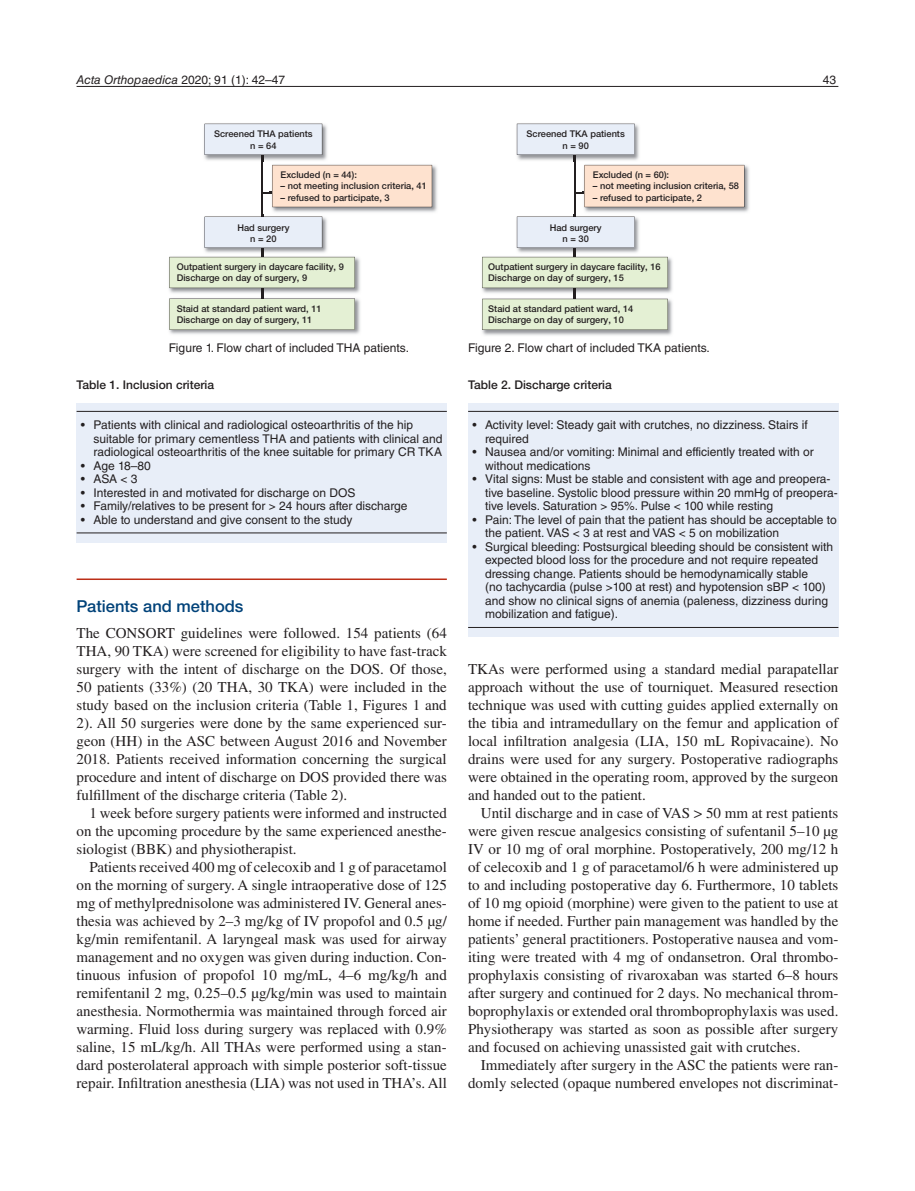
<style>
.page{position:relative;width:915px;height:1191px;background:#fff}
.page>*{position:absolute;margin:0;border:0;box-sizing:border-box;transform-origin:0 0}
.t1{font:500 16.5px "Helvetica Neue LTW1 G";color:#004279}
.t2{font:15px/18px "Times";color:#231f20;text-align:justify}
.t3{font:12px/13.5px "Helvetica LT Std";color:#231f20}
.t4{font:500 12px "Helvetica Neue LTW1 G";color:#231f20}
.t5{font:italic 12px "Helvetica LT Std";color:#231f20}
.t6{font:500 9.3px/11.1px "Helvetica Neue LTW1 G";color:#231f20;text-align:center}
.s1{font-style:normal}
</style>
<div class="page">
<hr style="left:77px;top:86px;width:761px;height:1px;background:#231f20">
<hr style="left:77px;top:578px;width:369px;height:2px;background:#bc2e18">
<hr style="left:261px;top:147px;width:2px;height:162px;background:#231f20">
<img style="left:272px;top:165px;width:165px;height:47px">
<img style="left:204px;top:123px;width:119px;height:1px">
<svg style="left:204px;top:124px;width:228px;height:83px"></svg>
<img style="left:204px;top:214px;width:123px;height:40px">
<img style="left:261px;top:214px;width:2px;height:40px">
<div style="left:204px;top:217px;width:118px;height:31px;background:#e8eef8"></div>
<img style="left:169px;top:256px;width:191px;height:78px">
<svg style="left:169px;top:254px;width:185px;height:34px;background:#e1ecd3"></svg>
<svg style="left:169px;top:296px;width:185px;height:34px;background:#e0ebd2"></svg>
<hr style="left:573px;top:147px;width:2px;height:162px;background:#231f20">
<img style="left:584px;top:164px;width:165px;height:48px">
<img style="left:516px;top:123px;width:119px;height:1px">
<svg style="left:516px;top:124px;width:228px;height:83px"></svg>
<img style="left:516px;top:214px;width:123px;height:40px">
<img style="left:573px;top:214px;width:2px;height:40px">
<div style="left:516px;top:217px;width:118px;height:31px;background:#e8eef8"></div>
<img style="left:482px;top:256px;width:191px;height:80px">
<svg style="left:482px;top:254px;width:185px;height:34px;background:#e1ecd3"></svg>
<svg style="left:482px;top:296px;width:185px;height:34px;background:#e0ebd2"></svg>
<div style="left:77px;top:403px;width:369px;height:139px;background:#e8eef8"></div>
<hr style="left:77px;top:411px;width:369px;height:1px;background:#231f20">
<hr style="left:77px;top:532px;width:369px;height:1px;background:#231f20">
<div style="left:468px;top:403px;width:370px;height:234px;background:#e8eef8"></div>
<hr style="left:468px;top:411px;width:370px;height:1px;background:#231f20">
<hr style="left:468px;top:627px;width:370px;height:1px;background:#231f20">
<p class="t5" style="left:77px;top:72px;width:210px">Acta Orthopaedica <span class="s1">2020; 91 (1): 42–47</span></p>
<p class="t3" style="left:822px;top:73px;width:15px">43</p>
<p class="t6" style="left:214px;top:129px;width:100px">Screened THA patients n = 64</p>
<p class="t6" style="left:526px;top:129px;width:100px">Screened TKA patients n = 90</p>
<p class="t6" style="left:280px;top:169px;width:78px">Excluded (n = 44):</p>
<p class="t6" style="left:280px;top:181px;width:148px">– not meeting inclusion criteria, 41</p>
<p class="t6" style="left:280px;top:192px;width:111px">– refused to participate, 3</p>
<p class="t6" style="left:592px;top:169px;width:78px">Excluded (n = 60):</p>
<p class="t6" style="left:592px;top:181px;width:148px">– not meeting inclusion criteria, 58</p>
<p class="t6" style="left:592px;top:192px;width:111px">– refused to participate, 2</p>
<p class="t6" style="left:237px;top:222px;width:54px">Had surgery n = 20</p>
<p class="t6" style="left:177px;top:261px;width:169px;text-align:left">Outpatient surgery in daycare facility, 9<br>Discharge on day of surgery, 9</p>
<p class="t6" style="left:177px;top:303px;width:146px;text-align:left">Staid at standard patient ward, 11<br>Discharge on day of surgery, 11</p>
<p class="t6" style="left:549px;top:222px;width:54px">Had surgery n = 30</p>
<p class="t6" style="left:488px;top:261px;width:174px;text-align:left">Outpatient surgery in daycare facility, 16<br>Discharge on day of surgery, 15</p>
<p class="t6" style="left:488px;top:303px;width:146px;text-align:left">Staid at standard patient ward, 14<br>Discharge on day of surgery, 10</p>
<p class="t3" style="left:169px;top:341px;width:241px">Figure 1. Flow chart of included THA patients.</p>
<p class="t3" style="left:468px;top:341px;width:243px">Figure 2. Flow chart of included TKA patients.</p>
<p class="t4" style="left:77px;top:377px;width:139px">Table 1. Inclusion criteria</p>
<p class="t3" style="left:94px;top:418px;width:350px;text-indent:-13px">• Patients with clinical and radiological osteoarthritis of the hip suitable for primary cementless THA and patients with clinical and radiological osteoarthritis of the knee suitable for primary CR TKA</p>
<p class="t3" style="left:81px;top:459px;width:72px">• Age 18–80</p>
<p class="t3" style="left:81px;top:472px;width:58px">• ASA &lt; 3</p>
<p class="t3" style="left:81px;top:486px;width:276px">• Interested in and motivated for discharge on DOS</p>
<p class="t3" style="left:81px;top:499px;width:328px">• Family/relatives to be present for &gt; 24 hours after discharge</p>
<p class="t3" style="left:81px;top:513px;width:273px">• Able to understand and give consent to the study</p>
<p class="t1" style="left:77px;top:596px;width:168px">Patients and methods</p>
<p class="t2" style="left:77px;top:623px;width:371px">The CONSORT guidelines were followed. 154 patients (64<br>THA, 90 TKA) were screened for eligibility to have fast-track surgery with the intent of discharge on the DOS. Of those, 50 patients (33%) (20 THA, 30 TKA) were included in the study based on the inclusion criteria (Table 1, Figures 1 and 2). All 50 surgeries were done by the same experienced sur&shy;geon (HH) in the ASC between August 2016 and November 2018. Patients received information concerning the surgical procedure and intent of discharge on DOS provided there was fulfillment of the discharge criteria (Table 2).</p>
<p class="t2" style="left:77px;top:803px;width:371px;text-indent:13px">1 week before surgery patients were informed and instructed on the upcoming procedure by the same experienced anesthe&shy;siologist (BBK) and physiotherapist.</p>
<p class="t2" style="left:77px;top:857px;width:371px;text-indent:13px">Patients received 400 mg of celecoxib and 1 g of paracetamol on the morning of surgery. A single intraoperative dose of 125 mg of methylprednisolone was administered IV. General anes&shy;thesia was achieved by 2–3 mg/kg of IV propofol and 0.5 µg/ kg/min remifentanil. A laryngeal mask was used for airway management and no oxygen was given during induction. Con&shy;tinuous infusion of propofol 10 mg/mL, 4–6 mg/kg/h and remifentanil 2 mg, 0.25–0.5 µg/kg/min was used to maintain anesthesia. Normothermia was maintained through forced air warming. Fluid loss during surgery was replaced with 0.9% saline, 15 mL/kg/h. All THAs were performed using a stan&shy;dard posterolateral approach with simple posterior soft-tissue repair. Infiltration anesthesia (LIA) was not used in THA’s. All</p>
<p class="t4" style="left:468px;top:377px;width:145px">Table 2. Discharge criteria</p>
<p class="t3" style="left:485px;top:418px;width:324px;text-indent:-13px">• Activity level: Steady gait with crutches, no dizziness. Stairs if required</p>
<p class="t3" style="left:485px;top:445px;width:330px;text-indent:-13px">• Nausea and/or vomiting: Minimal and efficiently treated with or without medications</p>
<p class="t3" style="left:485px;top:472px;width:354px;text-indent:-13px">• Vital signs: Must be stable and consistent with age and preopera&shy;tive baseline. Systolic blood pressure within 20 mmHg of preopera&shy;tive levels. Saturation &gt; 95%. Pulse &lt; 100 while resting</p>
<p class="t3" style="left:485px;top:513px;width:353px;text-indent:-13px">• Pain: The level of pain that the patient has should be acceptable to the patient. VAS &lt; 3 at rest and VAS &lt; 5 on mobilization</p>
<p class="t3" style="left:485px;top:540px;width:349px;text-indent:-13px">• Surgical bleeding: Postsurgical bleeding should be consistent with expected blood loss for the procedure and not require repeated dressing change. Patients should be hemodynamically stable<br>(no tachycardia (pulse &gt;100 at rest) and hypotension sBP &lt; 100) and show no clinical signs of anemia (paleness, dizziness during mobilization and fatigue).</p>
<p class="t2" style="left:468px;top:659px;width:371px">TKAs were performed using a standard medial parapatellar approach without the use of tourniquet. Measured resection technique was used with cutting guides applied externally on the tibia and intramedullary on the femur and application of local infiltration analgesia (LIA, 150 mL Ropivacaine). No drains were used for any surgery. Postoperative radiographs were obtained in the operating room, approved by the surgeon and handed out to the patient.</p>
<p class="t2" style="left:468px;top:803px;width:371px;text-indent:13px">Until discharge and in case of VAS &gt; 50 mm at rest patients were given rescue analgesics consisting of sufentanil 5–10 µg IV or 10 mg of oral morphine. Postoperatively, 200 mg/12 h of celecoxib and 1 g of paracetamol/6 h were administered up to and including postoperative day 6. Furthermore, 10 tablets of 10 mg opioid (morphine) were given to the patient to use at home if needed. Further pain management was handled by the patients’ general practitioners. Postoperative nausea and vom&shy;iting were treated with 4 mg of ondansetron. Oral thrombo&shy;prophylaxis consisting of rivaroxaban was started 6–8 hours after surgery and continued for 2 days. No mechanical throm&shy;boprophylaxis or extended oral thromboprophylaxis was used.<br>Physiotherapy was started as soon as possible after surgery and focused on achieving unassisted gait with crutches.</p>
<p class="t2" style="left:468px;top:1055px;width:371px;text-align:right">Immediately after surgery in the ASC the patients were ran&shy;domly selected (opaque numbered envelopes not discriminat-</p>
</div>
